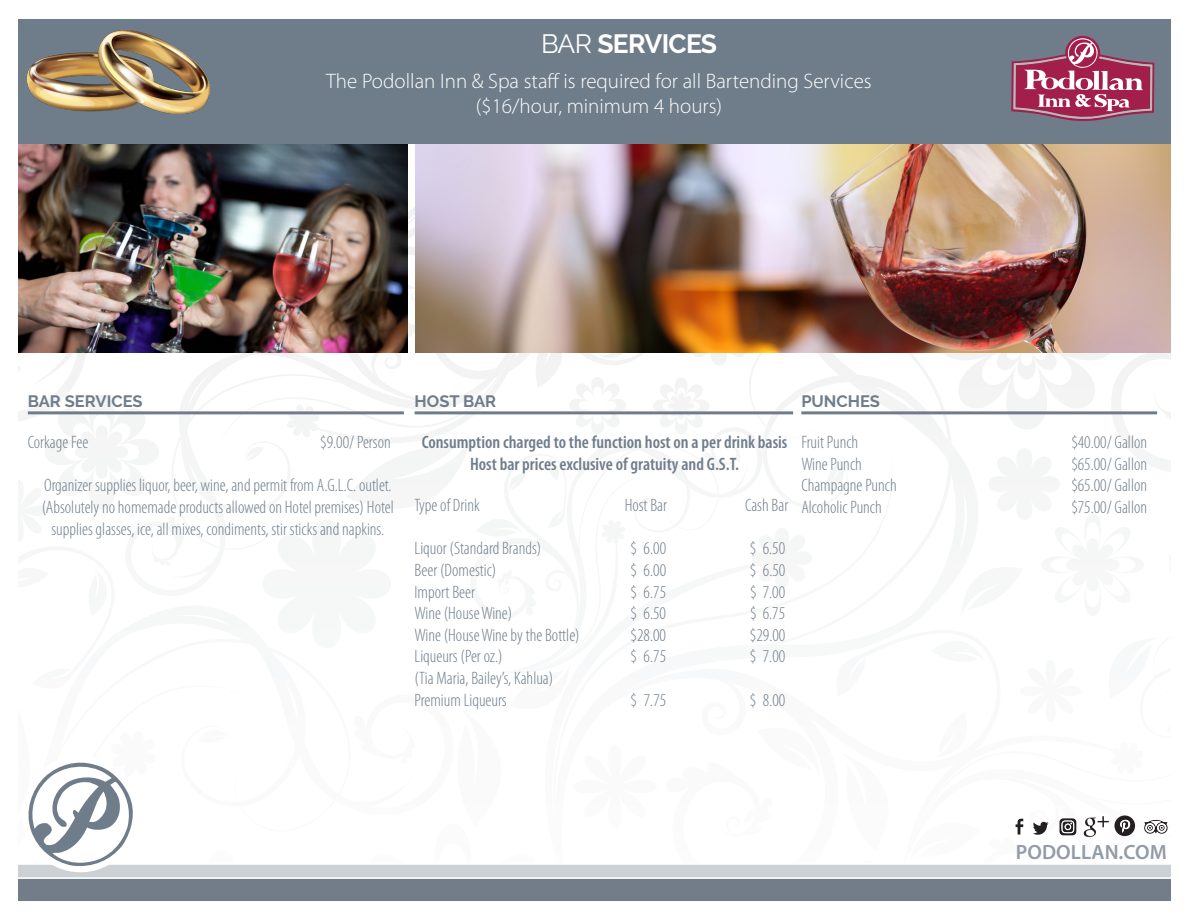
<style>
.page{position:relative;width:1188px;height:918px;background:#fff}
.page>*{position:absolute;margin:0;border:0;box-sizing:border-box;transform-origin:0 0}
.t1{font:700 26.4px "Raleway";letter-spacing:-.025em;color:#fff}
.t2{font:300 21px "Myriad Pro";color:#fff}
.t3{font:600 20.7px "Myriad Pro";letter-spacing:.005em;color:#929ba6}
.t4{font:300 condensed 18px/21.6px "Myriad Pro";color:#6f7d8b;text-align:center}
.t5{font:600 condensed 18px "Myriad Pro";color:#6f7d8b}
.t6{font:700 16.5px "Raleway";color:#6f7d8b}
.s1{font-weight:400}
</style>
<div class="page">
<div style="left:0;top:876px;width:1188px;height:31px;background:#737d8a"></div>
<img style="left:18px;top:19px;width:1153px;height:860px">
<div style="left:0;top:0;width:18px;height:918px;background:#fff"></div>
<div style="left:1171px;top:0;width:17px;height:918px;background:#fff"></div>
<div style="left:0;top:902px;width:1188px;height:16px;background:#fff"></div>
<p class="t1" style="left:541px;top:28px;width:178px"><span class="s1">BAR</span> SERVICES</p>
<p class="t2" style="left:326px;top:69px;width:547px">The Podollan Inn &amp; Spa staff is required for all Bartending Services</p>
<p class="t2" style="left:476px;top:94px;width:248px">($16/hour, minimum 4 hours)</p>
<p class="t6" style="left:28px;top:392px;width:116px">BAR SERVICES</p>
<p class="t4" style="left:28px;top:432px;width:62px">Corkage Fee</p>
<p class="t4" style="left:320px;top:432px;width:72px">$9.00/ Person</p>
<p class="t4" style="left:42px;top:475px;width:353px">Organizer supplies liquor, beer, wine, and permit from A.G.L.C. outlet. (Absolutely no homemade products allowed on Hotel premises) Hotel supplies glasses, ice, all mixes, condiments, stir sticks and napkins.</p>
<p class="t6" style="left:415px;top:392px;width:83px">HOST BAR</p>
<p class="t5" style="left:422px;top:432px;width:367px">Consumption charged to the function host on a per drink basis</p>
<p class="t5" style="left:470px;top:454px;width:271px">Host bar prices exclusive of gratuity and G.S.T.</p>
<p class="t4" style="left:415px;top:495px;width:67px">Type of Drink</p>
<p class="t4" style="left:625px;top:495px;width:44px">Host Bar</p>
<p class="t4" style="left:745px;top:495px;width:45px">Cash Bar</p>
<p class="t4" style="left:415px;top:538px;width:128px">Liquor (Standard Brands)</p>
<p class="t4" style="left:631px;top:538px;width:37px">$ 6.00</p>
<p class="t4" style="left:750px;top:538px;width:37px">$ 6.50</p>
<p class="t4" style="left:415px;top:560px;width:83px">Beer (Domestic)</p>
<p class="t4" style="left:631px;top:560px;width:37px">$ 6.00</p>
<p class="t4" style="left:750px;top:560px;width:37px">$ 6.50</p>
<p class="t4" style="left:415px;top:581px;width:62px">Import Beer</p>
<p class="t4" style="left:631px;top:581px;width:37px">$ 6.75</p>
<p class="t4" style="left:750px;top:581px;width:37px">$ 7.00</p>
<p class="t4" style="left:415px;top:603px;width:99px">Wine (House Wine)</p>
<p class="t4" style="left:631px;top:603px;width:37px">$ 6.50</p>
<p class="t4" style="left:750px;top:603px;width:37px">$ 6.75</p>
<p class="t4" style="left:415px;top:625px;width:167px">Wine (House Wine by the Bottle)</p>
<p class="t4" style="left:631px;top:625px;width:37px">$28.00</p>
<p class="t4" style="left:750px;top:625px;width:37px">$29.00</p>
<p class="t4" style="left:415px;top:646px;width:90px">Liqueurs (Per oz.)</p>
<p class="t4" style="left:631px;top:646px;width:37px">$ 6.75</p>
<p class="t4" style="left:750px;top:646px;width:37px">$ 7.00</p>
<p class="t4" style="left:415px;top:668px;width:140px">(Tia Maria, Bailey’s, Kahlua)</p>
<p class="t4" style="left:415px;top:689px;width:94px">Premium Liqueurs</p>
<p class="t4" style="left:631px;top:689px;width:37px">$ 7.75</p>
<p class="t4" style="left:750px;top:689px;width:37px">$ 8.00</p>
<p class="t6" style="left:801px;top:392px;width:80px">PUNCHES</p>
<p class="t4" style="left:801px;top:432px;width:58px">Fruit Punch</p>
<p class="t4" style="left:1071px;top:432px;width:77px">$40.00/ Gallon</p>
<p class="t4" style="left:801px;top:454px;width:62px">Wine Punch</p>
<p class="t4" style="left:1071px;top:454px;width:77px">$65.00/ Gallon</p>
<p class="t4" style="left:801px;top:475px;width:97px">Champagne Punch</p>
<p class="t4" style="left:1071px;top:475px;width:77px">$65.00/ Gallon</p>
<p class="t4" style="left:801px;top:497px;width:82px">Alcoholic Punch</p>
<p class="t4" style="left:1071px;top:497px;width:77px">$75.00/ Gallon</p>
<p class="t3" style="left:1016px;top:839px;width:152px">PODOLLAN.COM</p>
</div>
